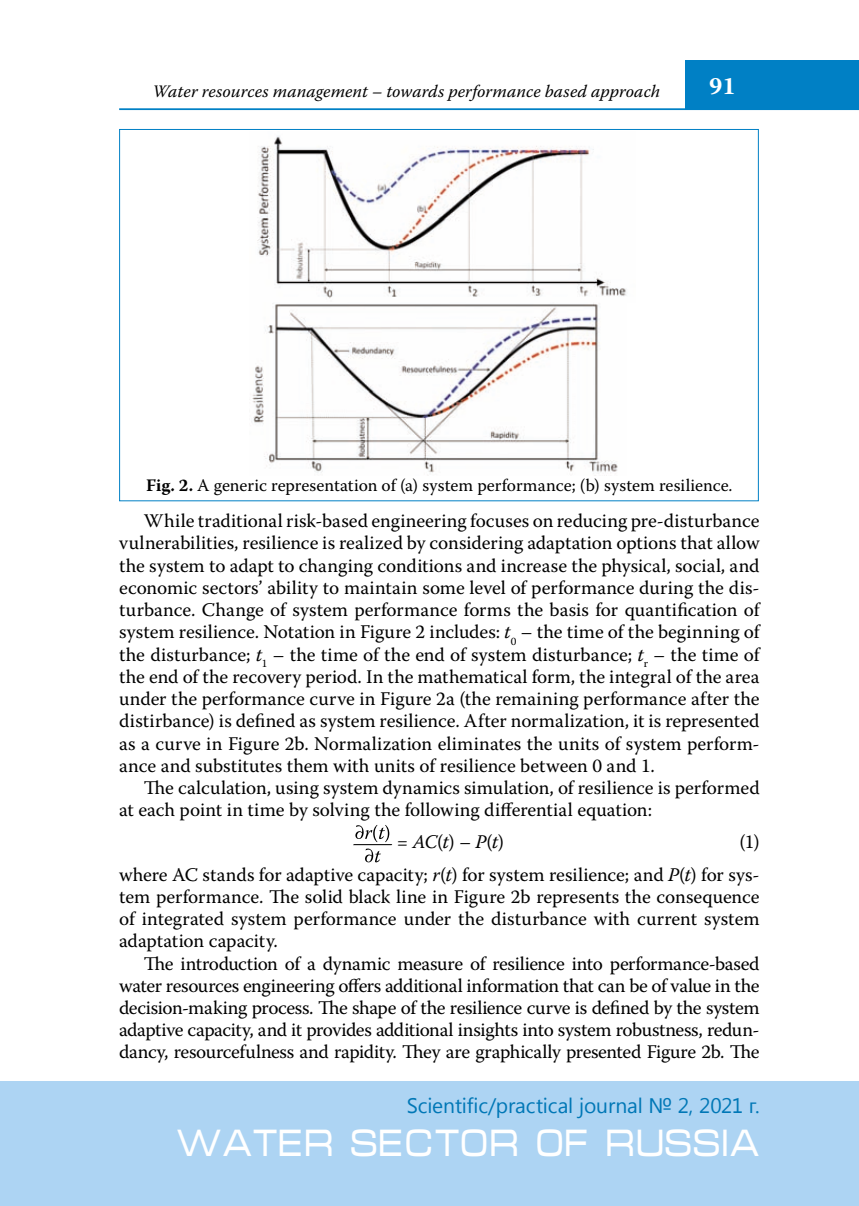
<style>
.page{position:relative;width:859px;height:1206px;background:#fff}
.page>*{position:absolute;margin:0;border:0;box-sizing:border-box;transform-origin:0 0}
.t1{font:38.5px "Micra C";color:#fff;scale:.83 1}
.t2{font:700 24.5px "Warnock Pro";color:#fff}
.t3{font:21px "Segoe UI";letter-spacing:-.005em;color:#0077b6}
.t4{font:19.25px/22.2px "Warnock Pro";color:#000;text-align:justify}
.t5{font:17.5px "Warnock Pro";color:#000}
.t6{font:italic 17.5px "Warnock Pro";letter-spacing:.005em;color:#000}
.s1{font-weight:700}
.s2{font-style:italic}
</style>
<div class="page">
<hr style="left:119px;top:108px;width:739px;height:2px;background:#0080c5">
<div style="left:685px;top:60px;width:173px;height:50px;background:#0080c5"></div>
<div style="left:0;top:1081px;width:858px;height:124px;background:#add4f3"></div>
<img style="left:257px;top:136px;width:369px;height:163px">
<img style="left:252px;top:303px;width:366px;height:173px">
<svg style="left:353px;top:825px;width:39px;height:37px"></svg>
<p class="t6" style="left:152px;top:81px;width:509px">Water resources management – towards performance based approach</p>
<p class="t2" style="left:708px;top:71px;width:28px">91</p>
<p class="t5" style="left:146px;top:475px;width:587px"><span class="s1">Fig. 2.</span> A generic representation of (a) system performance; (b) system resilience.</p>
<p class="t4" style="left:119px;top:509px;width:641px;text-indent:25px">While traditional risk-based engineering focuses on reducing pre-disturbance vulnerabilities, resilience is realized by considering adaptation options that allow the system to adapt to changing conditions and increase the physical, social, and economic sectors’ ability to maintain some level of performance during the dis&shy;turbance. Change of system performance forms the basis for quantification of system resilience. Notation in Figure 2 includes: <span class="s2">t</span><sub>0</sub> – the time of the beginning of the disturbance; <span class="s2">t</span><sub>1</sub> – the time of the end of system disturbance; <span class="s2">t</span><sub>r</sub> – the time of the end of the recovery period. In the mathematical form, the integral of the area under the performance curve in Figure 2a (the remaining performance after the distirbance) is defined as system resilience. After normalization, it is represented as a curve in Figure 2b. Normalization eliminates the units of system perform&shy;ance and substitutes them with units of resilience between 0 and 1.</p>
<p class="t4" style="left:119px;top:776px;width:641px;text-indent:25px">The calculation, using system dynamics simulation, of resilience is performed at each point in time by solving the following differential equation:</p>
<p class="t4" style="left:396px;top:830px;width:109px">= <span class="s2">АС</span>(<span class="s2">t</span>) – <span class="s2">Р</span>(<span class="s2">t</span>)</p>
<p class="t4" style="left:119px;top:825px;width:641px;line-height:32.2px;text-align:right">(1)<br>where AC stands for adaptive capacity; <span class="s2">r</span>(<span class="s2">t</span>) for system resilience; and <span class="s2">P</span>(<span class="s2">t</span>) for sys-</p>
<p class="t4" style="left:119px;top:885px;width:641px">tem performance. The solid black line in Figure 2b represents the consequence of integrated system performance under the disturbance with current system adaptation capacity.</p>
<p class="t4" style="left:119px;top:951px;width:641px;text-indent:25px">The introduction of a dynamic measure of resilience into performance-based water resources engineering offers additional information that can be of value in the decision-making process. The shape of the resilience curve is defined by the system adaptive capacity, and it provides additional insights into system robustness, redun&shy;dancy, resourcefulness and rapidity. They are graphically presented Figure 2b. The</p>
<p class="t3" style="left:406px;top:1090px;width:354px">scientific/practical journal № 2, 2021 г.</p>
<h1 class="t1" style="left:175px;top:1126px;width:705px">WATER SECTOR OF RUSSIA</h1>
</div>
